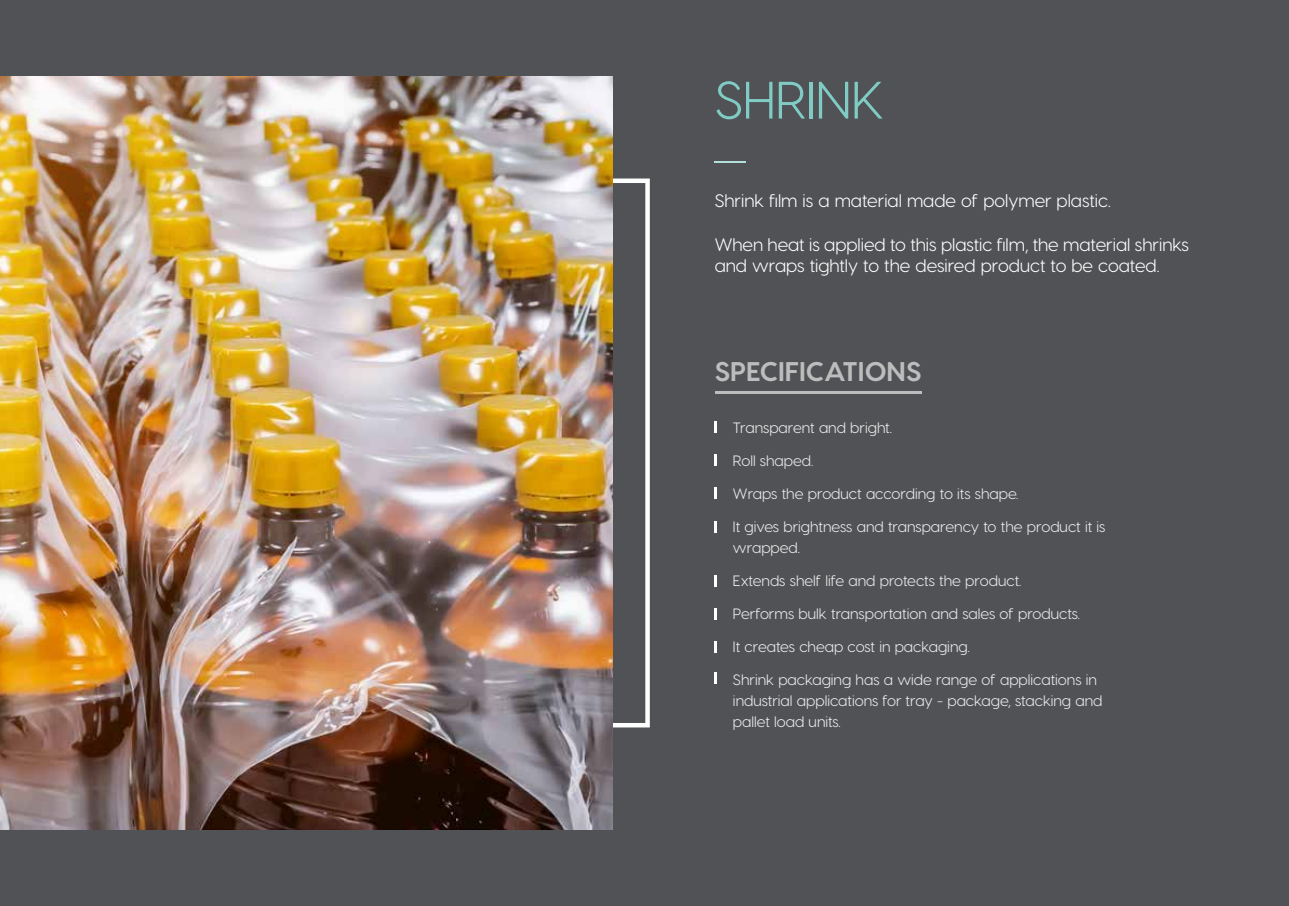
<style>
.page{position:relative;width:1289px;height:906px;background:#fff}
.page>*{position:absolute;margin:0;border:0;box-sizing:border-box;transform-origin:0 0}
.t1{font:52.5px "Visby CF";color:#80cbc4}
.t2{font:700 27px "Visby CF";color:#bdbdbd}
.t3{font:18px/21.6px "Visby CF";color:#fff}
.t4{font:15px/21px "Visby CF";color:#ededed}
</style>
<div class="page">
<div style="left:0;top:0;width:1288px;height:906px;background:#505255"></div>
<svg style="left:612px;top:178px;width:37px;height:549px"></svg>
<hr style="left:714px;top:162px;width:32px;height:1px;background:#b2dfdb">
<hr style="left:714px;top:391px;width:207px;height:3px;background:#bdbdbd">
<svg style="left:714px;top:421px;width:2px;height:12px"></svg>
<svg style="left:714px;top:521px;width:2px;height:12px"></svg>
<svg style="left:714px;top:641px;width:2px;height:11px"></svg>
<svg style="left:714px;top:454px;width:2px;height:12px"></svg>
<svg style="left:714px;top:575px;width:2px;height:11px"></svg>
<svg style="left:714px;top:672px;width:2px;height:12px"></svg>
<svg style="left:714px;top:487px;width:2px;height:12px"></svg>
<svg style="left:714px;top:608px;width:2px;height:12px"></svg>
<img style="left:0;top:77px;width:612px;height:752px">
<h1 class="t1" style="left:714px;top:69px;width:171px">SHRINK</h1>
<p class="t3" style="left:714px;top:190px;width:397px">Shrink film is a material made of polymer plastic.</p>
<p class="t3" style="left:714px;top:233px;width:476px">When heat is applied to this plastic film, the material shrinks and wraps tightly to the desired product to be coated.</p>
<h2 class="t2" style="left:714px;top:355px;width:208px">SPECIFICATIONS</h2>
<p class="t4" style="left:733px;top:417px;width:160px">Transparent and bright.</p>
<p class="t4" style="left:733px;top:450px;width:82px">Roll shaped.</p>
<p class="t4" style="left:733px;top:483px;width:287px">Wraps the product according to its shape.</p>
<p class="t4" style="left:733px;top:516px;width:374px">It gives brightness and transparency to the product it is wrapped.</p>
<p class="t4" style="left:733px;top:570px;width:290px">Extends shelf life and protects the product.</p>
<p class="t4" style="left:733px;top:603px;width:348px">Performs bulk transportation and sales of products.</p>
<p class="t4" style="left:733px;top:636px;width:238px">It creates cheap cost in packaging.</p>
<p class="t4" style="left:733px;top:669px;width:371px">Shrink packaging has a wide range of applications in industrial applications for tray - package, stacking and pallet load units.</p>
</div>
